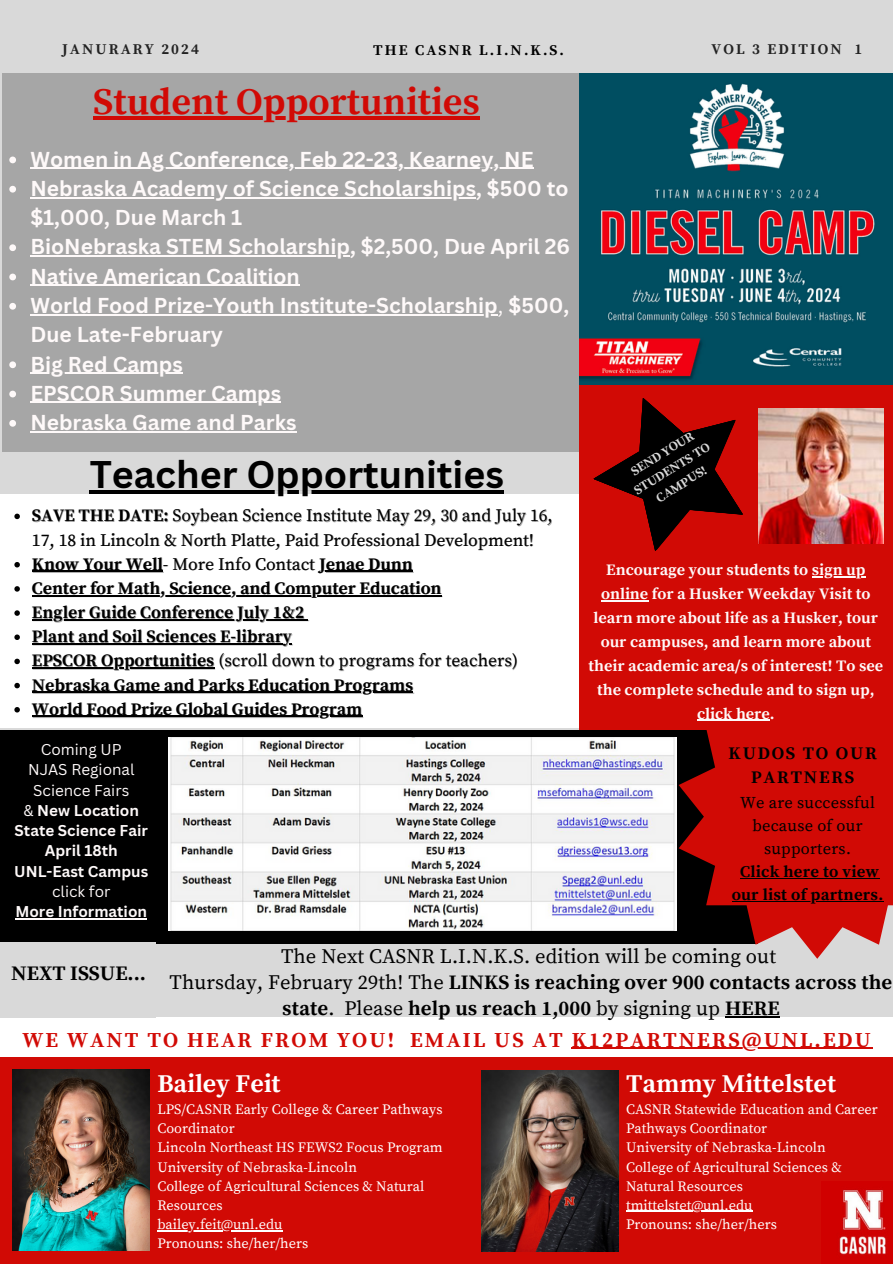
<style>
.page{position:relative;width:893px;height:1264px;background:#fff}
.page>*{position:absolute;margin:0;border:0;box-sizing:border-box;transform-origin:0 0}
.t1{font:700 37.5px "Canva Sans";color:#000}
.t2{font:700 37.5px "Source Serif Pro";color:#d10a05}
.t3{font:700 25.5px "Source Serif Pro";color:#fff}
.t4{font:700 21.3px "Source Serif Pro";letter-spacing:.1em;color:#d10a05}
.t5{font:700 21px/29.2px "Canva Sans";color:#fef9f9}
.t6{font:700 20.55px "Source Serif Pro";color:#000}
.t7{font:20.4px/25.8px "Source Serif Pro";letter-spacing:.005em;color:#000;text-align:center}
.t8{font:700 17.55px/24.2px "Source Serif Pro";letter-spacing:.1em;color:#000;text-align:center}
.t9{font:700 17.4px "Source Serif Pro";color:#000}
.t10{font:17.4px "Source Serif Pro";color:#000}
.t11{font:16.5px/23px "Source Serif Pro";letter-spacing:.015em;color:#000;text-align:center}
.t12{font:700 16.5px "Source Serif Pro";letter-spacing:.015em;color:#000}
.t13{font:700 15.9px/23.9px "Source Serif Pro";color:#fef9f9;text-align:center}
.t14{font:700 15.3px/20.2px "Canva Sans";color:#fef9f9;text-align:center}
.t15{font:15.3px "Canva Sans";color:#fef9f9}
.t16{font:700 14.85px "Source Serif Pro";letter-spacing:.14em;color:#222}
.t17{font:700 14.85px "Source Serif Pro";letter-spacing:.14em;color:#000}
.t18{font:14.25px/19.2px "Source Serif Pro";color:#fff}
.t19{font:700 12.9px/18px "Source Serif Pro";color:#d9d9d9;text-align:center}
.s1{font-weight:400}
.s2{font-weight:700}
.s3{color:rgb(0 0 0/.4)}
</style>
<div class="page">
<img style="left:0;top:0;width:892px;height:1263px">
<hr style="left:32px;top:570px;width:131px;height:2px;background:#000">
<hr style="left:319px;top:570px;width:93px;height:2px;background:#000">
<svg style="left:14px;top:586px;width:6px;height:5px"></svg>
<hr style="left:32px;top:595px;width:409px;height:1px;background:#000">
<svg style="left:14px;top:610px;width:6px;height:6px"></svg>
<hr style="left:32px;top:619px;width:272px;height:1px;background:#000">
<svg style="left:14px;top:634px;width:6px;height:6px"></svg>
<hr style="left:32px;top:643px;width:251px;height:1px;background:#000">
<svg style="left:14px;top:658px;width:6px;height:6px"></svg>
<hr style="left:32px;top:667px;width:182px;height:1px;background:#000">
<svg style="left:14px;top:683px;width:6px;height:5px"></svg>
<hr style="left:32px;top:691px;width:212px;height:1px;background:#000">
<hr style="left:244px;top:691px;width:169px;height:1px;background:#000">
<svg style="left:14px;top:707px;width:6px;height:5px"></svg>
<hr style="left:32px;top:715px;width:330px;height:2px;background:#000">
<hr style="left:571px;top:1047px;width:301px;height:1px;background:#d10a05">
<hr style="left:93px;top:116px;width:387px;height:4px;background:#d10a05">
<hr style="left:725px;top:1015px;width:54px;height:2px;background:#000">
<hr style="left:157px;top:1229px;width:125px;height:2px;background:#fff">
<hr style="left:626px;top:1210px;width:126px;height:1px;background:#fff">
<hr style="left:811px;top:576px;width:54px;height:1px;background:#fef9f9">
<hr style="left:601px;top:600px;width:47px;height:1px;background:#fef9f9">
<hr style="left:697px;top:719px;width:72px;height:1px;background:#fef9f9">
<hr style="left:740px;top:877px;width:139px;height:1px;background:#000">
<hr style="left:731px;top:900px;width:152px;height:1px;background:#000">
<svg style="left:9px;top:156px;width:7px;height:7px"></svg>
<hr style="left:30px;top:168px;width:503px;height:1px;background:#fef9f9">
<svg style="left:9px;top:186px;width:7px;height:6px"></svg>
<hr style="left:30px;top:197px;width:446px;height:1px;background:#fef9f9">
<svg style="left:9px;top:244px;width:7px;height:7px"></svg>
<hr style="left:30px;top:255px;width:320px;height:2px;background:#fef9f9">
<svg style="left:9px;top:273px;width:7px;height:7px"></svg>
<hr style="left:30px;top:285px;width:270px;height:1px;background:#fef9f9">
<svg style="left:9px;top:303px;width:7px;height:6px"></svg>
<hr style="left:30px;top:314px;width:468px;height:1px;background:#fef9f9">
<svg style="left:9px;top:361px;width:7px;height:7px"></svg>
<hr style="left:30px;top:372px;width:153px;height:2px;background:#fef9f9">
<svg style="left:9px;top:390px;width:7px;height:7px"></svg>
<hr style="left:30px;top:402px;width:251px;height:1px;background:#fef9f9">
<svg style="left:9px;top:420px;width:7px;height:6px"></svg>
<hr style="left:30px;top:431px;width:266px;height:1px;background:#fef9f9">
<hr style="left:15px;top:918px;width:132px;height:1px;background:#fef9f9">
<h6 class="t16" style="left:62px;top:41px;width:138px">JANURARY 2024</h6>
<h6 class="t16" style="left:711px;top:41px;width:152px">VOL 3 EDITION 1</h6>
<p class="t2" style="left:93px;top:80px;width:388px">Student Opportunities</p>
<p class="t17" style="left:373px;top:41px;width:192px">THE CASNR L.I.N.K.S.</p>
<p class="t5" style="left:30px;top:144px;width:504px">Women in Ag Conference, Feb 22-23, Kearney, NE</p>
<p class="t5" style="left:30px;top:173px;width:539px">Nebraska Academy of Science Scholarships, $500 to</p>
<p class="t5" style="left:30px;top:202px;width:541px">$1,000, Due March 1<br>BioNebraska STEM Scholarship, $2,500, Due April 26</p>
<p class="t5" style="left:30px;top:261px;width:271px">Native American Coalition</p>
<p class="t5" style="left:30px;top:290px;width:540px">World Food Prize-Youth Institute-Scholarship<span class="s1">,</span> $500,<br>Due Late-February</p>
<p class="t5" style="left:30px;top:349px;width:154px">Big Red Camps</p>
<p class="t5" style="left:30px;top:378px;width:267px">EPSCOR Summer Camps<br>Nebraska Game and Parks</p>
<h5 class="t1" style="left:90px;top:448px;width:416px">Teacher Opportunities</h5>
<h1 class="t10" style="left:32px;top:505px;width:522px"><span class="s2">SAVE THE DATE:</span> Soybean Science Institute May 29, 30 and July 16,</h1>
<h3 class="t10" style="left:32px;top:529px;width:503px">17, 18 in Lincoln &amp; North Platte, Paid Professional Development!</h3>
<h3 class="t9" style="left:32px;top:553px;width:382px">Know Your Well<span class="s1">- More Info Contact</span> Jenae Dunn</h3>
<h3 class="t9" style="left:32px;top:578px;width:411px">Center for Math, Science, and Computer Education</h3>
<h3 class="t9" style="left:32px;top:602px;width:274px">Engler Guide Conference July 1&amp;2</h3>
<p class="t9" style="left:32px;top:626px;width:262px">Plant and Soil Sciences E-librar<span class="s3">y</span></p>
<h1 class="t10" style="left:32px;top:650px;width:487px"><span class="s2">EPSCOR Opportunities</span> (scroll down to programs for teachers)</h1>
<h6 class="t9" style="left:32px;top:674px;width:382px">Nebraska Game and Parks Education Programs</h6>
<h6 class="t9" style="left:32px;top:698px;width:332px">World Food Prize Global Guides Program</h6>
<p class="t14" style="left:14px;top:739px;width:135px"><span class="s1">Coming UP<br>NJAS Regional<br>Science Fairs<br>&amp;</span> New Location<br>State Science Fair<br>April 18th<br>UNL-East Campus</p>
<p class="t15" style="left:52px;top:880px;width:60px">click for</p>
<p class="t14" style="left:15px;top:901px;width:133px">More Information</p>
<p class="t19" style="left:621px;top:469px;width:88px;rotate:-32deg">SEND YOUR<br>STUDENTS TO<br>CAMPUS!</p>
<p class="t13" style="left:606px;top:559px;width:261px">Encourage your students to sign up</p>
<p class="t13" style="left:588px;top:582px;width:296px">online for a Husker Weekday Visit to learn more about life as a Husker, tour our campuses, and learn more about their academic area/s of interest! To see the complete schedule and to sign up, click here.</p>
<p class="t8" style="left:728px;top:742px;width:150px">KUDOS TO OUR<br>PARTNERS</p>
<p class="t11" style="left:740px;top:791px;width:140px">We are successful because of our supporters.<br><span class="s2">Click here to view</span></p>
<p class="t12" style="left:731px;top:884px;width:153px">our list of partners.</p>
<h6 class="t6" style="left:11px;top:961px;width:136px">NEXT ISSUE...</h6>
<h4 class="t7" style="left:170px;top:944px;width:724px">The Next CASNR L.I.N.K.S. edition will be coming out<br>Thursday, February 29th! The <span class="s2">LINKS is reaching over 900 contacts across the state</span>. Please <span class="s2">help us reach 1,000</span> by signing up <span class="s2">HERE</span></h4>
<h6 class="t4" style="left:22px;top:1027px;width:849px">WE WANT TO HEAR FROM YOU! EMAIL US AT K12PARTNERS@UNL.EDU</h6>
<p class="t3" style="left:157px;top:1068px;width:125px">Bailey Feit</p>
<p class="t18" style="left:157px;top:1100px;width:286px">LPS/CASNR Early College &amp; Career Pathways<br>Coordinator</p>
<p class="t18" style="left:157px;top:1138px;width:287px">Lincoln Northeast HS FEWS2 Focus Program</p>
<p class="t18" style="left:157px;top:1157px;width:201px">University of Nebraska-Lincoln</p>
<p class="t18" style="left:157px;top:1176px;width:268px">College of Agricultural Sciences &amp; Natural<br>Resources</p>
<p class="t18" style="left:157px;top:1215px;width:126px">bailey.feit@unl.edu</p>
<p class="t18" style="left:157px;top:1234px;width:152px">Pronouns: she/her/hers</p>
<p class="t3" style="left:626px;top:1068px;width:211px">Tammy Mittelstet</p>
<p class="t18" style="left:626px;top:1100px;width:253px">CASNR Statewide Education and Career<br>Pathways Coordinator</p>
<h2 class="t18" style="left:626px;top:1138px;width:201px">University of Nebraska-Lincoln</h2>
<h3 class="t18" style="left:626px;top:1157px;width:217px">College of Agricultural Sciences &amp;<br>Natural Resources</h3>
<h2 class="t18" style="left:626px;top:1195px;width:128px">tmittelstet@unl.edu</h2>
<p class="t18" style="left:626px;top:1215px;width:152px">Pronouns: she/her/hers</p>
</div>
